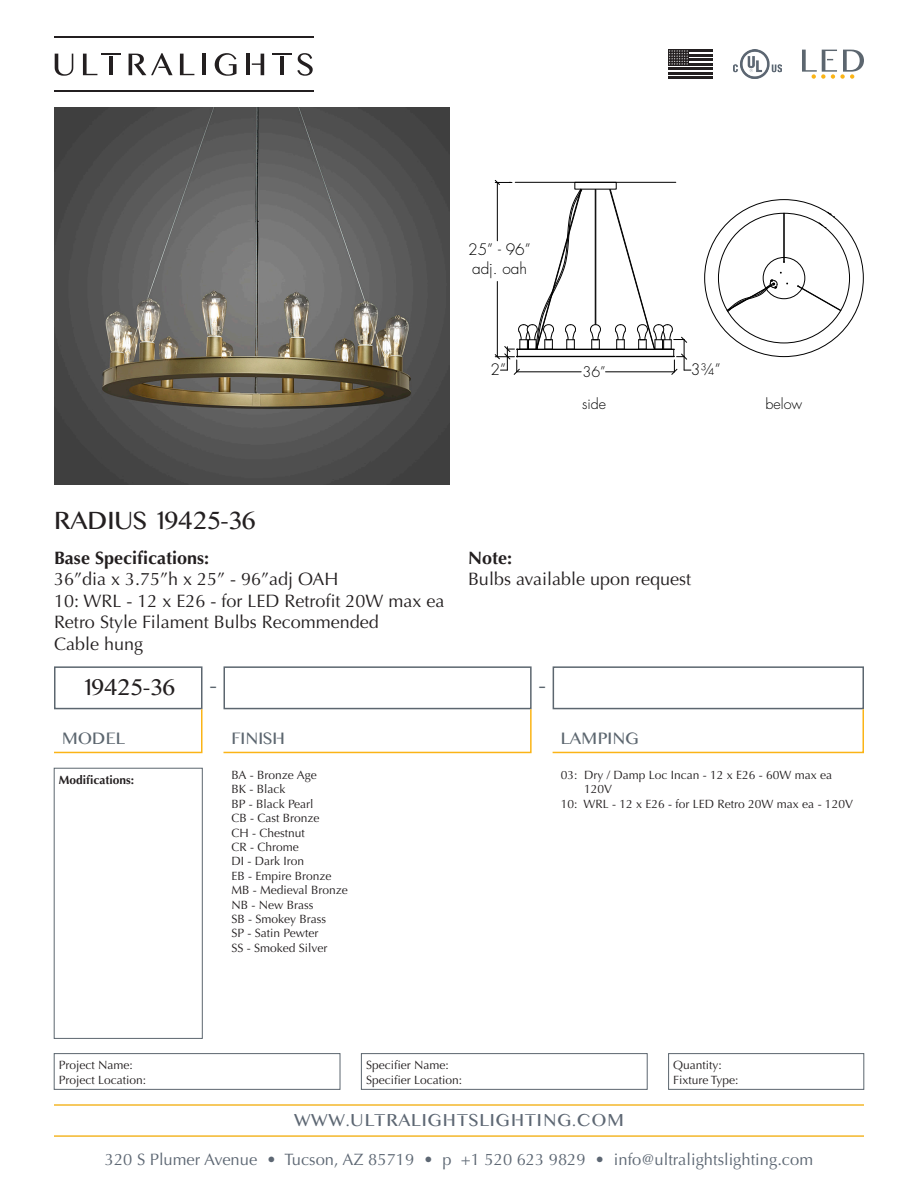
<style>
.page{position:relative;width:918px;height:1188px;background:#fff}
.page>*{position:absolute;margin:0;border:0;box-sizing:border-box;transform-origin:0 0}
.t1{font:36px "ULTRALIGHTS";color:#231f20}
.t2{font:33px "ULTRALIGHTS";letter-spacing:-.025em;color:#231f20}
.t3{font:33px "ULTRALIGHTS";color:#5c666f}
.t4{font:25.2px "ULTRALIGHTS";letter-spacing:.03em;color:#5d6773}
.t5{font:24px "ULTRALIGHTS";color:#5c666f}
.t6{font:18px "Optima";color:#231f20}
.t7{font:700 18px "Optima";color:#231f20}
.t8{font:16.5px "Optima";color:#5d6773}
.t9{font:300 15.45px/18.5px "Futura Std";color:#000}
.t10{font:300 14.25px "Futura Std";color:#000}
.t11{font:12px "Optima";color:#231f20}
.t12{font:700 12px "Optima";color:#231f20}
</style>
<div class="page">
<hr style="left:54px;top:1135px;width:810px;height:2px;background:#f2a900">
<hr style="left:54px;top:1104px;width:810px;height:2px;background:#f2a900">
<img style="left:54px;top:107px;width:396px;height:378px">
<div style="left:516px;top:349px;width:159px;height:1px;border:1px solid #000"></div>
<div style="left:516px;top:356px;width:159px;height:1px;border:1px solid #000"></div>
<hr style="left:595px;top:190px;width:1px;height:136px;background:#000">
<svg style="left:590px;top:325px;width:11px;height:25px"></svg>
<hr style="left:515px;top:182px;width:161px;height:1px;background:#000">
<hr style="left:606px;top:372px;width:68px;height:1px;background:#000">
<svg style="left:494px;top:180px;width:88px;height:195px"></svg>
<svg style="left:609px;top:189px;width:82px;height:186px"></svg>
<hr style="left:783px;top:213px;width:1px;height:49px;background:#000">
<hr style="left:784px;top:213px;width:1px;height:49px;background:#000">
<div style="left:763px;top:257px;width:42px;height:42px;border:1px solid #000;border-radius:50%"></div>
<svg style="left:797px;top:285px;width:45px;height:27px"></svg>
<svg style="left:726px;top:272px;width:62px;height:40px"></svg>
<svg style="left:819px;top:212px;width:16px;height:16px"></svg>
<div style="left:54px;top:666px;width:148px;height:43px;border:2px solid #5c666f"></div>
<div style="left:224px;top:666px;width:308px;height:43px;border:2px solid #5c666f"></div>
<div style="left:553px;top:666px;width:311px;height:43px;border:2px solid #5c666f"></div>
<svg style="left:54px;top:708px;width:149px;height:46px"></svg>
<svg style="left:223px;top:708px;width:309px;height:46px"></svg>
<svg style="left:552px;top:708px;width:312px;height:46px"></svg>
<hr style="left:54px;top:36px;width:259px;height:2px;background:#231f20">
<hr style="left:54px;top:91px;width:259px;height:1px;background:#231f20">
<svg style="left:215px;top:53px;width:22px;height:23px"></svg>
<hr style="left:202px;top:54px;width:4px;height:21px;background:#231f20">
<svg style="left:180px;top:54px;width:14px;height:21px"></svg>
<svg style="left:297px;top:53px;width:16px;height:23px"></svg>
<svg style="left:55px;top:54px;width:18px;height:22px"></svg>
<svg style="left:83px;top:54px;width:38px;height:21px"></svg>
<hr style="left:280px;top:56px;width:4px;height:19px;background:#231f20">
<svg style="left:272px;top:54px;width:19px;height:1px"></svg>
<svg style="left:129px;top:53px;width:44px;height:22px"></svg>
<svg style="left:252px;top:54px;width:12px;height:21px"></svg>
<hr style="left:246px;top:54px;width:4px;height:21px;background:#231f20">
<svg style="left:668px;top:56px;width:45px;height:21px"></svg>
<hr style="left:668px;top:50px;width:45px;height:2px;background:#231f20">
<hr style="left:668px;top:54px;width:45px;height:2px;background:#231f20">
<hr style="left:668px;top:59px;width:45px;height:2px;background:#231f20">
<hr style="left:668px;top:63px;width:45px;height:2px;background:#231f20">
<hr style="left:668px;top:68px;width:45px;height:2px;background:#231f20">
<hr style="left:668px;top:72px;width:45px;height:2px;background:#231f20">
<hr style="left:668px;top:77px;width:45px;height:2px;background:#231f20">
<div style="left:668px;top:50px;width:21px;height:15px;background:#231f20"></div>
<svg style="left:669px;top:50px;width:19px;height:15px"></svg>
<svg style="left:802px;top:50px;width:62px;height:29px"></svg>
<img style="left:733px;top:50px;width:48px;height:29px">
<div style="left:54px;top:1053px;width:286px;height:37px;border:1px solid #5c666f"></div>
<div style="left:361px;top:1053px;width:286px;height:37px;border:1px solid #5c666f"></div>
<div style="left:668px;top:1053px;width:196px;height:37px;border:1px solid #5c666f"></div>
<div style="left:54px;top:768px;width:148px;height:271px;border:1px solid #5c666f"></div>
<p class="t9" style="left:468px;top:241px;width:64px">25” - 96” adj. oah</p>
<p class="t9" style="left:490px;top:361px;width:17px">2”</p>
<p class="t10" style="left:583px;top:363px;width:25px">36”</p>
<p class="t9" style="left:691px;top:361px;width:31px">3¾”</p>
<p class="t10" style="left:582px;top:395px;width:26px">side</p>
<p class="t10" style="left:766px;top:395px;width:38px">below</p>
<p class="t1" style="left:54px;top:496px;width:204px">radius 19425-36</p>
<p class="t7" style="left:54px;top:547px;width:157px">Base Specifications:</p>
<p class="t6" style="left:54px;top:569px;width:286px">36”dia x 3.75”h x 25” - 96”adj OAH</p>
<p class="t6" style="left:54px;top:590px;width:392px">10: WRL - 12 x E26 - for LED Retrofit 20W max ea</p>
<p class="t6" style="left:54px;top:612px;width:326px">Retro Style Filament Bulbs Recommended</p>
<p class="t6" style="left:54px;top:633px;width:91px">Cable hung</p>
<p class="t2" style="left:81px;top:664px;width:96px">19425-36</p>
<p class="t5" style="left:62px;top:722px;width:65px">MODEL</p>
<p class="t5" style="left:232px;top:722px;width:55px">FINISH</p>
<p class="t5" style="left:561px;top:722px;width:80px">LAMPING</p>
<p class="t11" style="left:232px;top:768px;width:87px">BA - Bronze Age</p>
<p class="t11" style="left:232px;top:782px;width:55px">BK - Black</p>
<p class="t11" style="left:232px;top:797px;width:83px">BP - Black Pearl</p>
<p class="t11" style="left:232px;top:811px;width:90px">CB - Cast Bronze</p>
<p class="t11" style="left:232px;top:826px;width:75px">CH - Chestnut</p>
<p class="t11" style="left:232px;top:840px;width:69px">CR - Chrome</p>
<p class="t11" style="left:232px;top:854px;width:74px">DI - Dark Iron</p>
<p class="t11" style="left:232px;top:869px;width:102px">EB - Empire Bronze</p>
<p class="t11" style="left:232px;top:883px;width:118px">MB - Medieval Bronze</p>
<p class="t11" style="left:232px;top:898px;width:83px">NB - New Brass</p>
<p class="t11" style="left:232px;top:912px;width:96px">SB - Smokey Brass</p>
<p class="t11" style="left:232px;top:926px;width:88px">SP - Satin Pewter</p>
<p class="t11" style="left:232px;top:941px;width:97px">SS - Smoked Silver</p>
<p class="t7" style="left:468px;top:547px;width:46px">Note:</p>
<p class="t6" style="left:468px;top:569px;width:225px">Bulbs available upon request</p>
<p class="t3" style="left:210px;top:663px;width:8px">-</p>
<p class="t3" style="left:539px;top:663px;width:8px">-</p>
<p class="t11" style="left:561px;top:768px;width:273px">03: Dry / Damp Loc Incan - 12 x E26 - 60W max ea</p>
<p class="t11" style="left:584px;top:782px;width:30px">120V</p>
<p class="t11" style="left:561px;top:797px;width:294px">10: WRL - 12 x E26 - for LED Retro 20W max ea - 120V</p>
<p class="t12" style="left:59px;top:773px;width:77px">Modifications:</p>
<p class="t11" style="left:59px;top:1058px;width:76px">Project Name:</p>
<p class="t11" style="left:59px;top:1073px;width:89px">Project Location:</p>
<p class="t11" style="left:366px;top:1058px;width:84px">Specifier Name:</p>
<p class="t11" style="left:366px;top:1073px;width:98px">Specifier Location:</p>
<p class="t4" style="left:294px;top:1103px;width:331px">WWW.ULTRALIGHTSLIGHTING.COM</p>
<p class="t11" style="left:673px;top:1058px;width:50px">Quantity:</p>
<p class="t11" style="left:673px;top:1073px;width:67px">Fixture Type:</p>
<p class="t8" style="left:105px;top:1150px;width:710px">320 S Plumer Avenue • Tucson, AZ 85719 • p +1 520 623 9829 • info@ultralightslighting.com</p>
</div>
